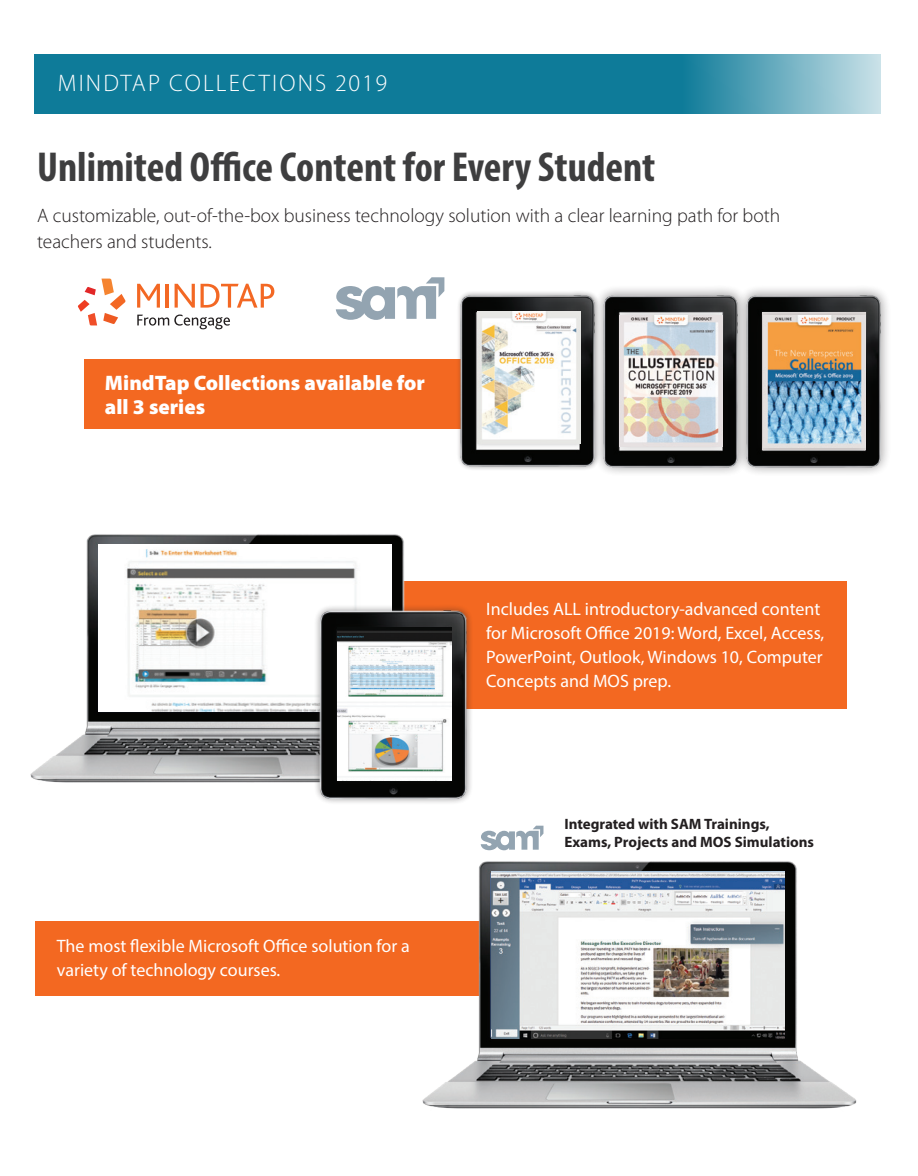
<style>
.page{position:relative;width:918px;height:1176px;background:#fff}
.page>*{position:absolute;margin:0;border:0;box-sizing:border-box;transform-origin:0 0}
.t1{font:700 condensed 42px "Myriad Pro";color:#3e3e3f}
.t2{font:300 24px "Myriad Pro";letter-spacing:.09em;color:#fff}
.t3{font:900 21px/24px "Myriad Pro";color:#fff}
.t4{font:300 19.5px/25.5px "Myriad Pro";color:#231f20}
.t5{font:18px/24px "Myriad Pro";color:#fff}
.t6{font:700 15px/18px "Myriad Pro";color:#231f20}
</style>
<div class="page">
<svg style="left:35px;top:54px;width:846px;height:59px;background:#2386a2"></svg>
<div style="left:35px;top:921px;width:448px;height:74px;background:#f36821"></div>
<div style="left:402px;top:581px;width:445px;height:127px;background:#f36821"></div>
<div style="left:84px;top:359px;width:412px;height:70px;background:#f36821"></div>
<svg style="left:336px;top:277px;width:108px;height:43px"></svg>
<svg style="left:481px;top:825px;width:63px;height:25px"></svg>
<svg style="left:78px;top:278px;width:48px;height:47px"></svg>
<svg style="left:137px;top:284px;width:23px;height:23px"></svg>
<hr style="left:166px;top:284px;width:3px;height:23px;background:#f36824">
<svg style="left:175px;top:284px;width:20px;height:23px"></svg>
<svg style="left:201px;top:283px;width:73px;height:24px"></svg>
<svg style="left:137px;top:314px;width:93px;height:15px"></svg>
<img style="left:30px;top:534px;width:375px;height:249px">
<img style="left:98px;top:544px;width:294px;height:167px">
<div style="left:311px;top:601px;width:165px;height:207px;background:#231f20;opacity:.25"></div>
<div style="left:314px;top:604px;width:159px;height:200px;background:#231f20;opacity:.25"></div>
<img style="left:316px;top:608px;width:153px;height:194px">
<div style="left:331px;top:621px;width:127px;height:165px;background:#231f20;opacity:.25"></div>
<img style="left:337px;top:627px;width:114px;height:153px">
<img style="left:418px;top:861px;width:439px;height:248px">
<div style="left:485px;top:865px;width:306px;height:179px;background:#231f20;opacity:.25"></div>
<img style="left:491px;top:871px;width:293px;height:167px">
<div style="left:454px;top:287px;width:148px;height:186px;background:#231f20;opacity:.25"></div>
<div style="left:456px;top:289px;width:145px;height:182px;background:#231f20;opacity:.25"></div>
<img style="left:458px;top:292px;width:132px;height:177px">
<div style="left:472px;top:306px;width:114px;height:143px;background:#231f20;opacity:.25"></div>
<img style="left:477px;top:311px;width:103px;height:133px">
<div style="left:590px;top:280px;width:164px;height:201px;background:#231f20;opacity:.25"></div>
<div style="left:594px;top:284px;width:156px;height:193px;background:#231f20;opacity:.25"></div>
<img style="left:601px;top:292px;width:132px;height:178px">
<div style="left:608px;top:303px;width:125px;height:154px;background:#231f20;opacity:.25"></div>
<img style="left:619px;top:315px;width:103px;height:131px">
<div style="left:733px;top:280px;width:163px;height:201px;background:#231f20;opacity:.25"></div>
<div style="left:736px;top:284px;width:156px;height:193px;background:#231f20;opacity:.25"></div>
<img style="left:743px;top:292px;width:141px;height:178px">
<div style="left:752px;top:304px;width:125px;height:155px;background:#231f20;opacity:.25"></div>
<img style="left:763px;top:316px;width:103px;height:131px">
<h2 class="t2" style="left:58px;top:70px;width:331px">MINDTAP COLLECTIONS 2019</h2>
<h1 class="t1" style="left:37px;top:140px;width:620px">Unlimited Office Content for Every Student</h1>
<p class="t4" style="left:37px;top:203px;width:745px">A customizable, out-of-the-box business technology solution with a clear learning path for both teachers and students.</p>
<p class="t3" style="left:105px;top:371px;width:322px">MindTap Collections available for all 3 series</p>
<p class="t5" style="left:57px;top:933px;width:354px">The most flexible Microsoft Office solution for a variety of technology courses.</p>
<p class="t5" style="left:486px;top:596px;width:340px">Includes ALL introductory-advanced content for Microsoft Office 2019: Word, Excel, Access, PowerPoint, Outlook, Windows 10, Computer Concepts and MOS prep.</p>
<p class="t6" style="left:564px;top:814px;width:251px">Integrated with SAM Trainings,<br>Exams, Projects and MOS Simulations</p>
</div>
